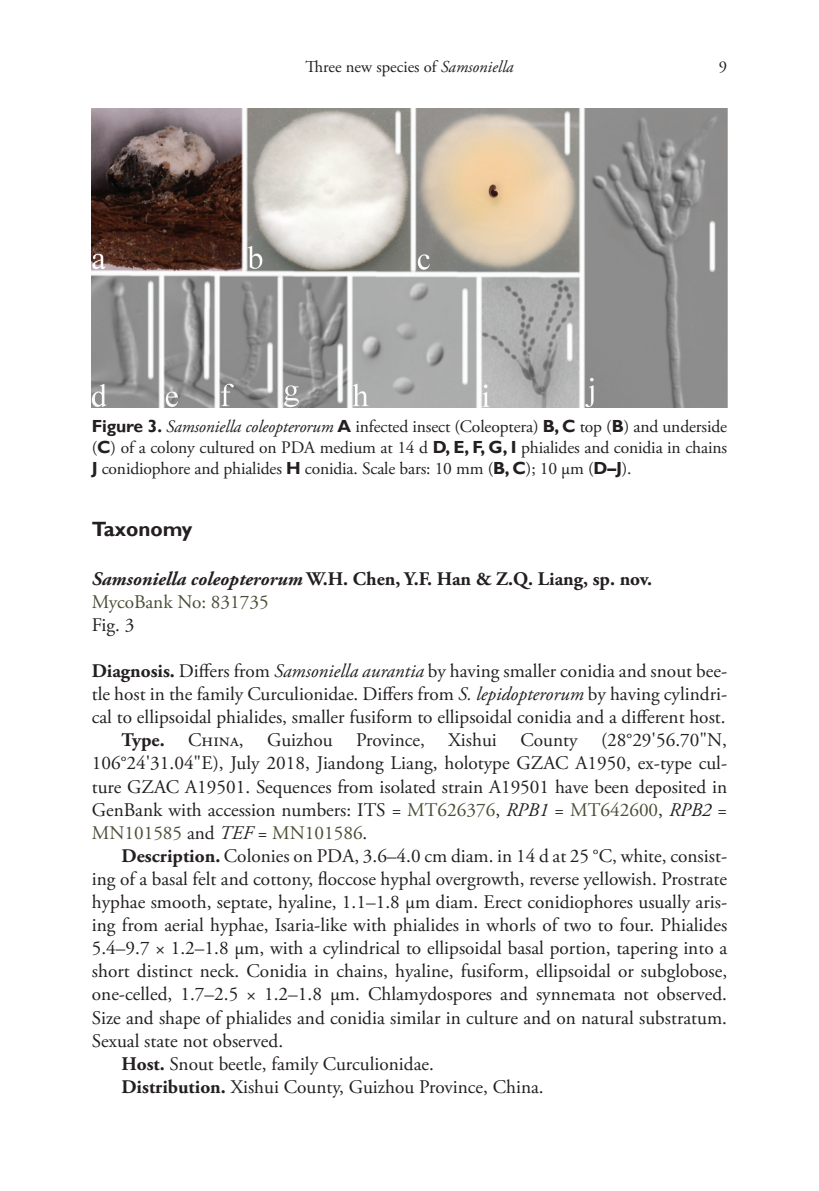
<style>
.page{position:relative;width:819px;height:1191px;background:#fff}
.page>*{position:absolute;margin:0;border:0;box-sizing:border-box;transform-origin:0 0}
.H_-_1_level{font:700 20.65px "Gill Sans";color:#231f20}
.Body_text{font:19.25px/23.1px "Adobe Garamond Pro";color:#231f20;text-align:justify}
.Body_text_-_no_inden{font:19.25px/23.1px "Adobe Garamond Pro";color:#231f20;text-align:justify}
.TT_-_Title{font:700 19.25px "Adobe Garamond Pro";color:#231f20}
.TT_-_LSID{font:19.25px "Adobe Garamond Pro";color:#4c4d37}
.TT_-_Fig-Tab_Citatio{font:19.25px "Adobe Garamond Pro";color:#231f20}
.FIG_-_Caption{font:17.5px/21px "Adobe Garamond Pro";letter-spacing:-.01em;color:#231f20;text-align:justify}
.t1{font:16.62px "Adobe Garamond Pro";color:#231f20}
.s1{font-style:italic}
.s2{font-family:"Gill Sans";font-weight:700}
.s3{font-weight:700}
.s4{color:#4c4d37}
</style>
<div class="page">
<img style="left:92px;top:108px;width:635px;height:299px">
<p class="t1" style="left:305px;top:56px;width:209px">Three new species of <span class="s1">Samsoniella</span></p>
<p class="t1" style="left:718px;top:56px;width:10px">9</p>
<p class="FIG_-_Caption" style="left:92px;top:417px;width:636px"><span class="s2">Figure 3.</span> <span class="s1">Samsoniella coleopterorum</span> <span class="s2">A</span> infected insect (Coleoptera) <span class="s2">B, C</span> top (<span class="s2">B</span>) and underside (<span class="s2">C</span>) of a colony cultured on PDA medium at 14 d <span class="s2">D, E, F, G, I</span> phialides and conidia in chains <span class="s2">J</span> conidiophore and phialides <span class="s2">H</span> conidia. Scale bars: 10 mm (<span class="s2">B, C</span>); 10 μm (<span class="s2">D–J</span>).</p>
<p class="H_-_1_level" style="left:92px;top:516px;width:102px">Taxonomy</p>
<p class="TT_-_Title" style="left:92px;top:567px;width:562px"><span class="s1">Samsoniella coleopterorum</span> W.H. Chen, Y.F. Han &amp; Z.Q. Liang, sp. nov.</p>
<p class="TT_-_LSID" style="left:92px;top:590px;width:178px">MycoBank No: 831735</p>
<p class="TT_-_Fig-Tab_Citatio" style="left:92px;top:613px;width:44px">Fig. 3</p>
<p class="Body_text_-_no_inden" style="left:92px;top:660px;width:636px"><span class="s3">Diagnosis.</span> Differs from <span class="s1">Samsoniella aurantia</span> by having smaller conidia and snout bee&shy;tle host in the family Curculionidae. Differs from <span class="s1">S. lepidopterorum</span> by having cylindri&shy;cal to ellipsoidal phialides, smaller fusiform to ellipsoidal conidia and a different host.</p>
<p class="Body_text" style="left:92px;top:729px;width:636px;text-indent:30px"><span class="s3">Type.</span> China, Guizhou Province, Xishui County (28°29'56.70"N, 106°24'31.04"E), July 2018, Jiandong Liang, holotype GZAC A1950, ex-type cul&shy;ture GZAC A19501. Sequences from isolated strain A19501 have been deposited in GenBank with accession numbers: ITS = <span class="s4">MT626376</span>, <span class="s1">RPB1</span> = <span class="s4">MT642600</span>, <span class="s1">RPB2</span> = <span class="s4">MN101585</span> and <span class="s1">TEF</span> = <span class="s4">MN101586</span>.</p>
<p class="Body_text" style="left:92px;top:845px;width:637px;text-indent:30px"><span class="s3">Description.</span> Colonies on PDA, 3.6–4.0 cm diam. in 14 d at 25 °C, white, consist&shy;ing of a basal felt and cottony, floccose hyphal overgrowth, reverse yellowish. Prostrate hyphae smooth, septate, hyaline, 1.1–1.8 μm diam. Erect conidiophores usually aris&shy;ing from aerial hyphae, Isaria-like with phialides in whorls of two to four. Phialides 5.4–9.7 × 1.2–1.8 μm, with a cylindrical to ellipsoidal basal portion, tapering into a short distinct neck. Conidia in chains, hyaline, fusiform, ellipsoidal or subglobose, one-celled, 1.7–2.5 × 1.2–1.8 μm. Chlamydospores and synnemata not observed.<br>Size and shape of phialides and conidia similar in culture and on natural substratum.<br>Sexual state not observed.</p>
<p class="Body_text" style="left:122px;top:1052px;width:314px"><span class="s3">Host.</span> Snout beetle, family Curculionidae.</p>
<p class="Body_text" style="left:122px;top:1076px;width:423px"><span class="s3">Distribution.</span> Xishui County, Guizhou Province, China.</p>
</div>
